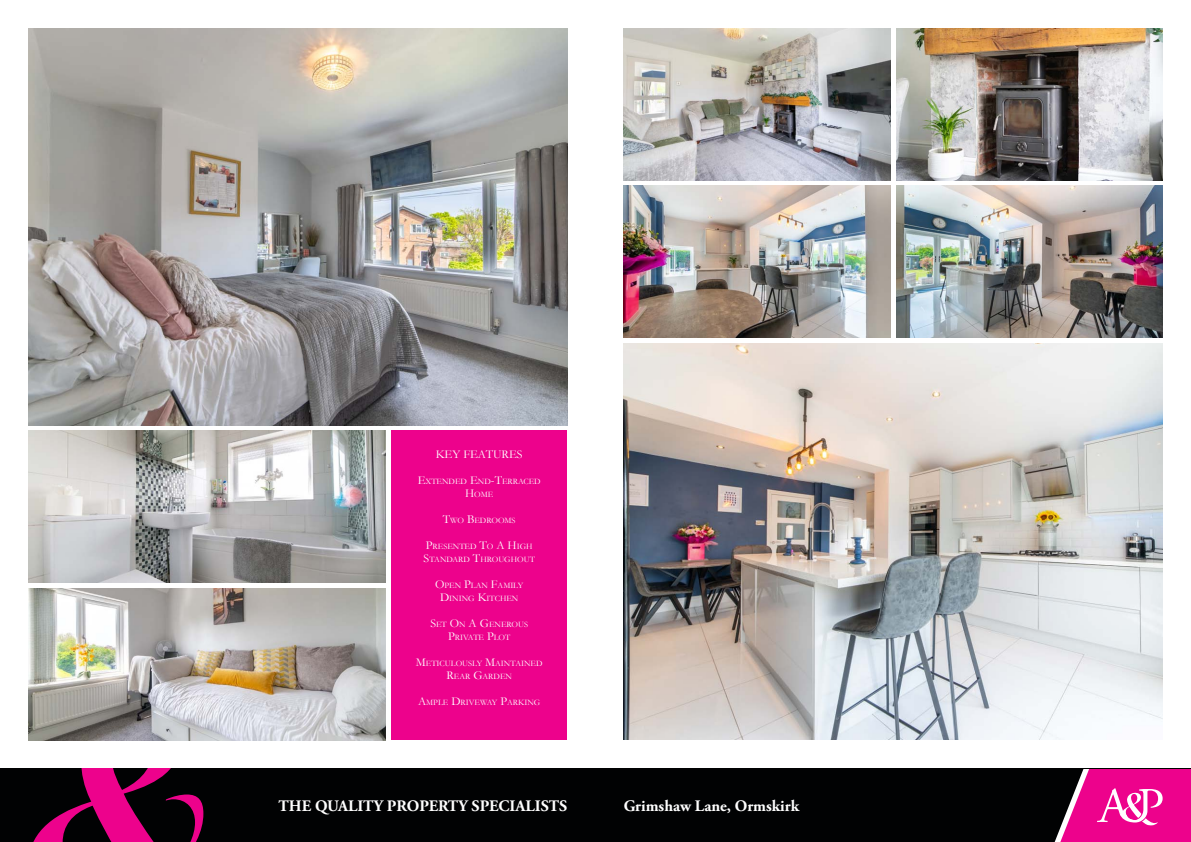
<style>
.page{position:relative;width:1191px;height:842px;background:#fff}
.page>*{position:absolute;margin:0;border:0;box-sizing:border-box;transform-origin:0 0}
.t1{font:700 16px "Adobe Garamond Pro";color:#fff}
.t2{font:12px "Garamond";color:#fff}
.t3{font:8.4px/13px "Garamond";color:#fff;text-align:center}
.s1{font-size:12px}
</style>
<div class="page">
<div style="left:0;top:769px;width:1191px;height:73px;background:#010203"></div>
<svg style="left:33px;top:769px;width:171px;height:73px"></svg>
<svg style="left:1054px;top:769px;width:137px;height:73px;background:#d51e89"></svg>
<img style="left:28px;top:28px;width:539px;height:397px">
<img style="left:28px;top:431px;width:358px;height:152px">
<img style="left:28px;top:589px;width:358px;height:152px">
<img style="left:624px;top:343px;width:538px;height:397px">
<img style="left:896px;top:186px;width:266px;height:151px">
<img style="left:624px;top:186px;width:266px;height:151px">
<img style="left:896px;top:28px;width:266px;height:152px">
<img style="left:624px;top:28px;width:266px;height:152px">
<div style="left:391px;top:431px;width:176px;height:309px;background:#ed028c"></div>
<p class="t2" style="left:436px;top:446px;width:89px">KEY FEATURES</p>
<p class="t3" style="left:418px;top:475px;width:91px"><span class="s1">E</span>XTENDED <span class="s1">E</span>ND<span class="s1">-T</span>ERRA</p>
<p class="t3" style="left:523px;top:475px;width:19px">CED</p>
<p class="t3" style="left:465px;top:488px;width:29px"><span class="s1">H</span>OME</p>
<p class="t3" style="left:443px;top:514px;width:74px"><span class="s1">T</span>WO <span class="s1">B</span>EDROOMS</p>
<p class="t3" style="left:426px;top:540px;width:13px"><span class="s1">P</span>RESE</p>
<p class="t3" style="left:453px;top:540px;width:81px">NTED <span class="s1">T</span>O <span class="s1">A H</span>IGH</p>
<p class="t3" style="left:423px;top:553px;width:107px"><span class="s1">S</span>TANDARD <span class="s1">T</span>HROUGHOUT</p>
<p class="t3" style="left:435px;top:579px;width:90px"><span class="s1">O</span>PEN <span class="s1">P</span>LAN <span class="s1">F</span>AMILY</p>
<p class="t3" style="left:440px;top:592px;width:80px"><span class="s1">D</span>INING <span class="s1">K</span>ITCHEN</p>
<p class="t3" style="left:430px;top:618px;width:94px"><span class="s1">S</span>ET <span class="s1">O</span>N <span class="s1">A G</span>ENEROUS</p>
<p class="t3" style="left:448px;top:631px;width:64px"><span class="s1">P</span>RIVATE <span class="s1">P</span>LOT</p>
<p class="t3" style="left:416px;top:657px;width:128px"><span class="s1">M</span>ETICULOUSLY <span class="s1">M</span>AINTAINED<br><span class="s1">R</span>EAR <span class="s1">G</span>ARDEN</p>
<p class="t3" style="left:418px;top:696px;width:96px"><span class="s1">A</span>MPLE <span class="s1">D</span>RIVEWAY <span class="s1">P</span>ARK</p>
<p class="t3" style="left:524px;top:696px;width:17px">ING</p>
<p class="t1" style="left:278px;top:797px;width:290px">THE QUALITY PROPERTY SPECIALISTS</p>
<p class="t1" style="left:624px;top:797px;width:177px">Grimshaw Lane, Ormskirk</p>
</div>
